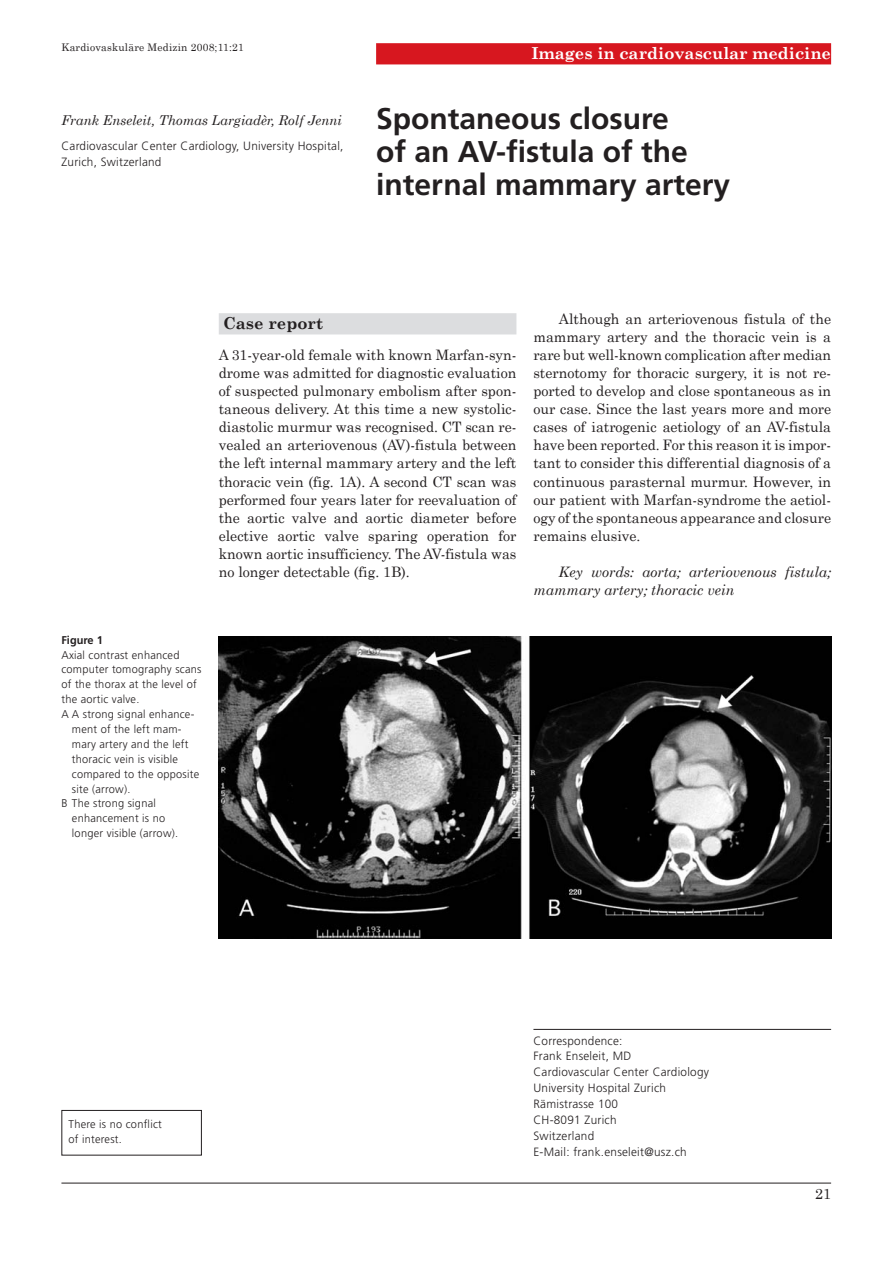
<style>
.page{position:relative;width:893px;height:1263px;background:#fff}
.page>*{position:absolute;margin:0;border:0;box-sizing:border-box;transform-origin:0 0}
.t1{font:700 30px/33px "Frutiger";color:#231f20}
.t2{font:700 16.5px "Century Schoolbook";color:#fff}
.t3{font:700 16.5px "Century Schoolbook";color:#231f20}
.t4{font:14.7px "Century Schoolbook";color:#231f20}
.t5{font:14.4px/18px "Century Schoolbook";color:#231f20;text-align:justify}
.t6{font:italic 14.4px/18px "Century Schoolbook";color:#231f20}
.t7{font:italic 13.5px "Century Schoolbook";color:#231f20}
.t8{font:300 12px/15.9px "Frutiger";letter-spacing:.02em;color:#231f20}
.t9{font:300 11.25px/14.9px "Frutiger";letter-spacing:.02em;color:#231f20}
.t10{font:700 11.25px "Frutiger";color:#231f20}
.t11{font:10.5px "Century Schoolbook";letter-spacing:.02em;color:#231f20}
</style>
<div class="page">
<div style="left:219px;top:313px;width:297px;height:21px;background:#dcdddf"></div>
<hr style="left:533px;top:1029px;width:298px;height:1px;background:#231f20">
<div style="left:376px;top:43px;width:455px;height:21px;background:#d7171f"></div>
<hr style="left:61px;top:1183px;width:770px;height:1px;background:#231f20">
<div style="left:61px;top:1110px;width:141px;height:45px;border:1px solid #231f20"></div>
<img style="left:219px;top:636px;width:612px;height:302px">
<p class="t11" style="left:61px;top:41px;width:184px">Kardiovaskuläre Medizin 2008;11:21</p>
<p class="t7" style="left:61px;top:112px;width:282px">Frank Enseleit, Thomas Largiadèr, Rolf Jenni</p>
<p class="t8" style="left:61px;top:139px;width:284px">Cardiovascular Center Cardiology, University Hospital,<br>Zurich, Switzerland</p>
<p class="t2" style="left:531px;top:43px;width:301px">Images in cardiovascular medicine</p>
<h1 class="t1" style="left:376px;top:105px;width:355px">Spontaneous closure<br>of an AV-fistula of the internal mammary artery</h1>
<p class="t10" style="left:61px;top:635px;width:43px">Figure 1</p>
<p class="t9" style="left:61px;top:648px;width:120px">Axial contrast enhanced</p>
<p class="t9" style="left:61px;top:663px;width:141px">computer tomography scans</p>
<p class="t9" style="left:61px;top:678px;width:137px">of the thorax at the level of</p>
<p class="t9" style="left:61px;top:693px;width:79px">the aortic valve.</p>
<p class="t9" style="left:61px;top:708px;width:134px">A A strong signal enhance-</p>
<p class="t9" style="left:72px;top:722px;width:111px">ment of the left mam-</p>
<p class="t9" style="left:72px;top:737px;width:118px">mary artery and the left</p>
<p class="t9" style="left:72px;top:752px;width:108px">thoracic vein is visible</p>
<p class="t9" style="left:72px;top:767px;width:129px">compared to the opposite</p>
<p class="t9" style="left:72px;top:782px;width:60px">site (arrow).</p>
<p class="t9" style="left:61px;top:797px;width:96px">B The strong signal</p>
<p class="t9" style="left:72px;top:812px;width:95px">enhancement is no</p>
<p class="t9" style="left:72px;top:827px;width:108px">longer visible (arrow).</p>
<p class="t3" style="left:223px;top:313px;width:102px">Case report</p>
<p class="t5" style="left:219px;top:345px;width:299px">A 31-year-old female with known Marfan-syn&shy;drome was admitted for diagnostic evaluation of suspected pulmonary embolism after spon&shy;taneous delivery. At this time a new systolic&shy;diastolic murmur was recognised. CT scan re&shy;vealed an arteriovenous (AV)-fistula between the left internal mammary artery and the left thoracic vein (fig. 1A). A second CT scan was performed four years later for reevaluation of the aortic valve and aortic diameter before elective aortic valve sparing operation for known aortic insufficiency. The AV-fistula was no longer detectable (fig. 1B).</p>
<p class="t5" style="left:533px;top:309px;width:299px;text-indent:26px">Although an arteriovenous fistula of the mammary artery and the thoracic vein is a rare but well-known complication after median sternotomy for thoracic surgery, it is not re&shy;ported to develop and close spontaneous as in our case. Since the last years more and more cases of iatrogenic aetiology of an AV-fistula have been reported. For this reason it is impor&shy;tant to consider this differential diagnosis of a continuous parasternal murmur. However, in our patient with Marfan-syndrome the aetiol&shy;ogy of the spontaneous appearance and closure remains elusive.</p>
<p class="t6" style="left:533px;top:562px;width:299px;text-indent:26px">Key words: aorta; arteriovenous fistula; mammary artery; thoracic vein</p>
<p class="t9" style="left:69px;top:1118px;width:95px">There is no conflict of interest.</p>
<p class="t8" style="left:533px;top:1033px;width:177px">Correspondence:<br>Frank Enseleit, MD<br>Cardiovascular Center Cardiology<br>University Hospital Zurich<br>Rämistrasse 100<br>CH-8091 Zurich<br>Switzerland<br>E-Mail: frank.enseleit@usz.ch</p>
<p class="t4" style="left:815px;top:1185px;width:18px">21</p>
</div>
